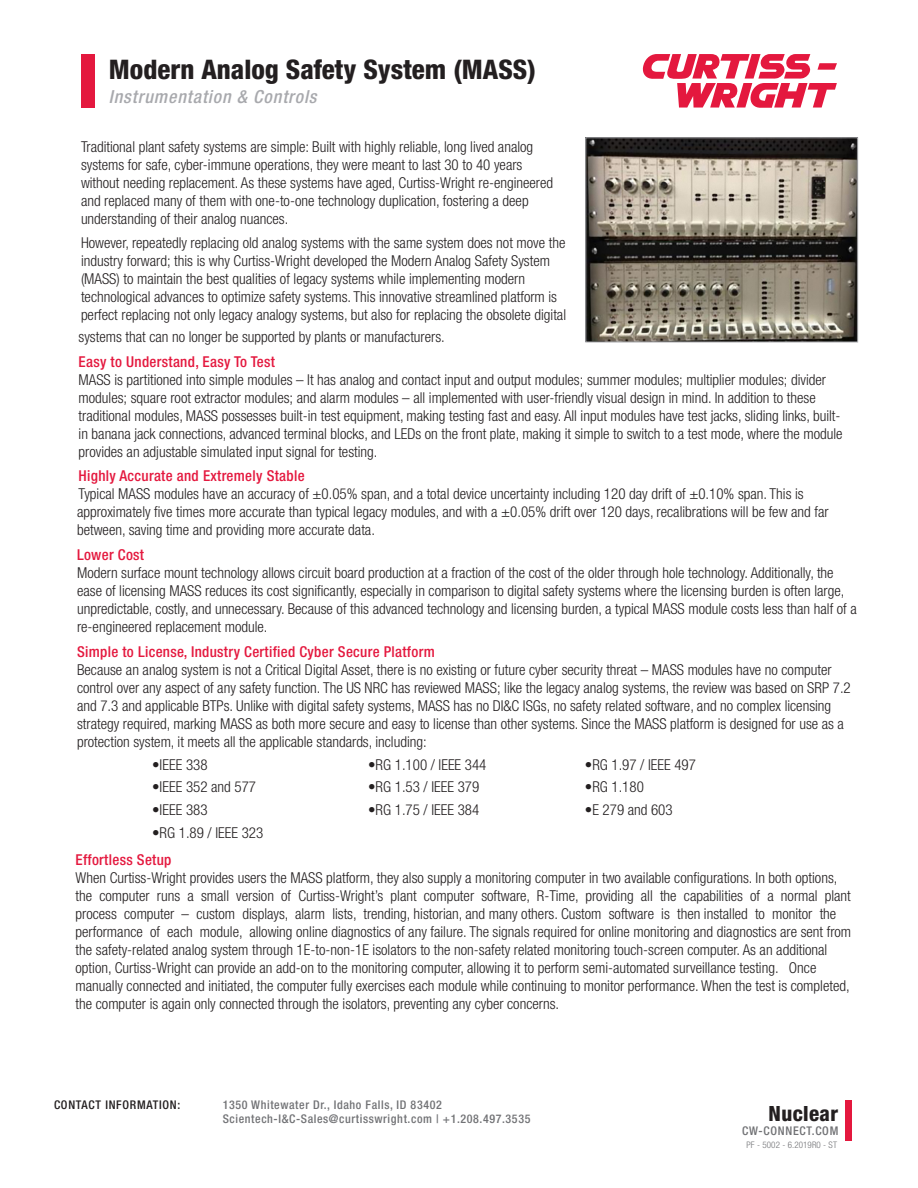
<style>
.page{position:relative;width:918px;height:1188px;background:#fff}
.page>*{position:absolute;margin:0;border:0;box-sizing:border-box;transform-origin:0 0}
.t1{font:800 condensed 27px "Helvetica Neue LT Std";color:#231f20}
.t2{font:800 condensed 21px "Helvetica Neue LT Std";letter-spacing:.02em;color:#231f20}
.t3{font:italic 500 condensed 18px "Helvetica Neue LT Std";letter-spacing:.05em;color:#a8a9ad}
.t4{font:300 condensed 15px/18px "Helvetica Neue LT Std";color:#231f20}
.t5{font:500 condensed 15px "Helvetica Neue LT Std";letter-spacing:.02em;color:#e4183e}
.t6{font:500 condensed 12px "Helvetica Neue LT Std";letter-spacing:.05em;color:#717275}
.t7{font:500 condensed 12px "Helvetica Neue LT Std";letter-spacing:.06em;color:#231f20}
.t8{font:300 condensed 9px "Helvetica Neue LT Std";letter-spacing:.01em;color:#717275}
.s1{font-weight:500;color:#e4183e}
.s2{font-family:"Helvetica Neue LT Pro";font-stretch:normal}
</style>
<div class="page">
<img style="left:587px;top:139px;width:269px;height:201px">
<div style="left:585px;top:137px;width:273px;height:205px;border:1px solid #a8a9ad"></div>
<div style="left:81px;top:54px;width:13px;height:54px;background:#e4183e"></div>
<svg style="left:642px;top:54px;width:195px;height:54px"></svg>
<div style="left:845px;top:1100px;width:7px;height:41px;background:#e4183e"></div>
<p class="t1" style="left:109px;top:52px;width:429px">Modern Analog Safety System (MASS)</p>
<p class="t3" style="left:109px;top:86px;width:209px">Instrumentation &amp; Controls</p>
<p class="t4" style="left:81px;top:137px;width:474px">Traditional plant safety systems are simple: Built with highly reliable, long lived analog systems for safe, cyber-immune operations, they were meant to last 30 to 40 years without needing replacement. As these systems have aged, Curtiss-Wright re-engineered and replaced many of them with one-to-one technology duplication, fostering a deep understanding of their analog nuances.</p>
<p class="t4" style="left:81px;top:234px;width:487px">However, repeatedly replacing old analog systems with the same system does not move the industry forward; this is why Curtiss-Wright developed the Modern Analog Safety System (MASS) to maintain the best qualities of legacy systems while implementing modern technological advances to optimize safety systems. This innovative streamlined platform is perfect replacing not only legacy analogy systems, but also for replacing the obsolete digital</p>
<p class="t4" style="left:79px;top:327px;width:368px">systems that can no longer be supported by plants or manufacturers.</p>
<p class="t4" style="left:79px;top:352px;width:766px"><span class="s1">Easy to Understand, Easy To Test<br></span>MASS is partitioned into simple modules – It has analog and contact input and output modules; summer modules; multiplier modules; divider modules; square root extractor modules; and alarm modules – all implemented with user-friendly visual design in mind. In addition to these traditional modules, MASS possesses built-in test equipment, making testing fast and easy. All input modules have test jacks, sliding links, built&shy;in banana jack connections, advanced terminal blocks, and LEDs on the front plate, making it simple to switch to a test mode, where the module provides an adjustable simulated input signal for testing.</p>
<p class="t5" style="left:79px;top:467px;width:228px">Highly Accurate and Extremely Stable</p>
<p class="t4" style="left:77px;top:485px;width:753px">Typical MASS modules have an accuracy of <span class="s2">±</span>0.05% span, and a total device uncertainty including 120 day drift of <span class="s2">±</span>0.10% span. This is approximately five times more accurate than typical legacy modules, and with a <span class="s2">±</span>0.05% drift over 120 days, recalibrations will be few and far between, saving time and providing more accurate data.</p>
<p class="t5" style="left:77px;top:546px;width:69px">Lower Cost</p>
<p class="t4" style="left:77px;top:564px;width:781px">Modern surface mount technology allows circuit board production at a fraction of the cost of the older through hole technology. Additionally, the ease of licensing MASS reduces its cost significantly, especially in comparison to digital safety systems where the licensing burden is often large, unpredictable, costly, and unnecessary. Because of this advanced technology and licensing burden, a typical MASS module costs less than half of a re-engineered replacement module.</p>
<p class="t5" style="left:77px;top:643px;width:359px">Simple to License, Industry Certified Cyber Secure Platform</p>
<p class="t4" style="left:77px;top:660px;width:775px">Because an analog system is not a Critical Digital Asset, there is no existing or future cyber security threat – MASS modules have no computer control over any aspect of any safety function. The US NRC has reviewed MASS; like the legacy analog systems, the review was based on SRP 7.2 and 7.3 and applicable BTPs. Unlike with digital safety systems, MASS has no DI&amp;C ISGs, no safety related software, and no complex licensing strategy required, marking MASS as both more secure and easy to license than other systems. Since the MASS platform is designed for use as a protection system, it meets all the applicable standards, including:</p>
<p class="t4" style="left:152px;top:755px;width:57px">•IEEE 338</p>
<p class="t4" style="left:368px;top:755px;width:120px">•RG 1.100 / IEEE 344</p>
<p class="t4" style="left:585px;top:755px;width:113px">•RG 1.97 / IEEE 497</p>
<p class="t4" style="left:152px;top:778px;width:105px">•IEEE 352 and 577</p>
<p class="t4" style="left:368px;top:778px;width:113px">•RG 1.53 / IEEE 379</p>
<p class="t4" style="left:585px;top:778px;width:61px">•RG 1.180</p>
<p class="t4" style="left:152px;top:801px;width:57px">•IEEE 383</p>
<p class="t4" style="left:368px;top:801px;width:113px">•RG 1.75 / IEEE 384</p>
<p class="t4" style="left:585px;top:801px;width:89px">•E 279 and 603</p>
<p class="t4" style="left:152px;top:823px;width:113px">•RG 1.89 / IEEE 323</p>
<p class="t5" style="left:76px;top:850px;width:97px">Effortless Setup</p>
<p class="t4" style="left:76px;top:868px;width:777px">When Curtiss-Wright provides users the MASS platform, they also supply a monitoring computer in two available configurations. In both options, the computer runs a small version of Curtiss-Wright’s plant computer software, R-Time, providing all the capabilities of a normal plant process computer – custom displays, alarm lists, trending, historian, and many others. Custom software is then installed to monitor the performance of each module, allowing online diagnostics of any failure. The signals required for online monitoring and diagnostics are sent from the safety-related analog system through 1E-to-non-1E isolators to the non-safety related monitoring touch-screen computer. As an additional option, Curtiss-Wright can provide an add-on to the monitoring computer, allowing it to perform semi-automated surveillance testing. Once manually connected and initiated, the computer fully exercises each module while continuing to monitor performance. When the test is completed, the computer is again only connected through the isolators, preventing any cyber concerns.</p>
<p class="t7" style="left:54px;top:1098px;width:128px">CONTACT INFORMATION:</p>
<p class="t6" style="left:223px;top:1097px;width:221px">1350 Whitewater Dr., Idaho Falls, ID 83402</p>
<p class="t6" style="left:223px;top:1112px;width:309px">Scientech-I&amp;C-Sales@curtisswright.com | +1.208.497.3535</p>
<p class="t2" style="left:769px;top:1100px;width:71px">Nuclear</p>
<p class="t6" style="left:742px;top:1124px;width:98px">CW-CONNECT.COM</p>
<p class="t8" style="left:747px;top:1139px;width:92px">PF - 5002 - 6.2019R0 - ST</p>
</div>
